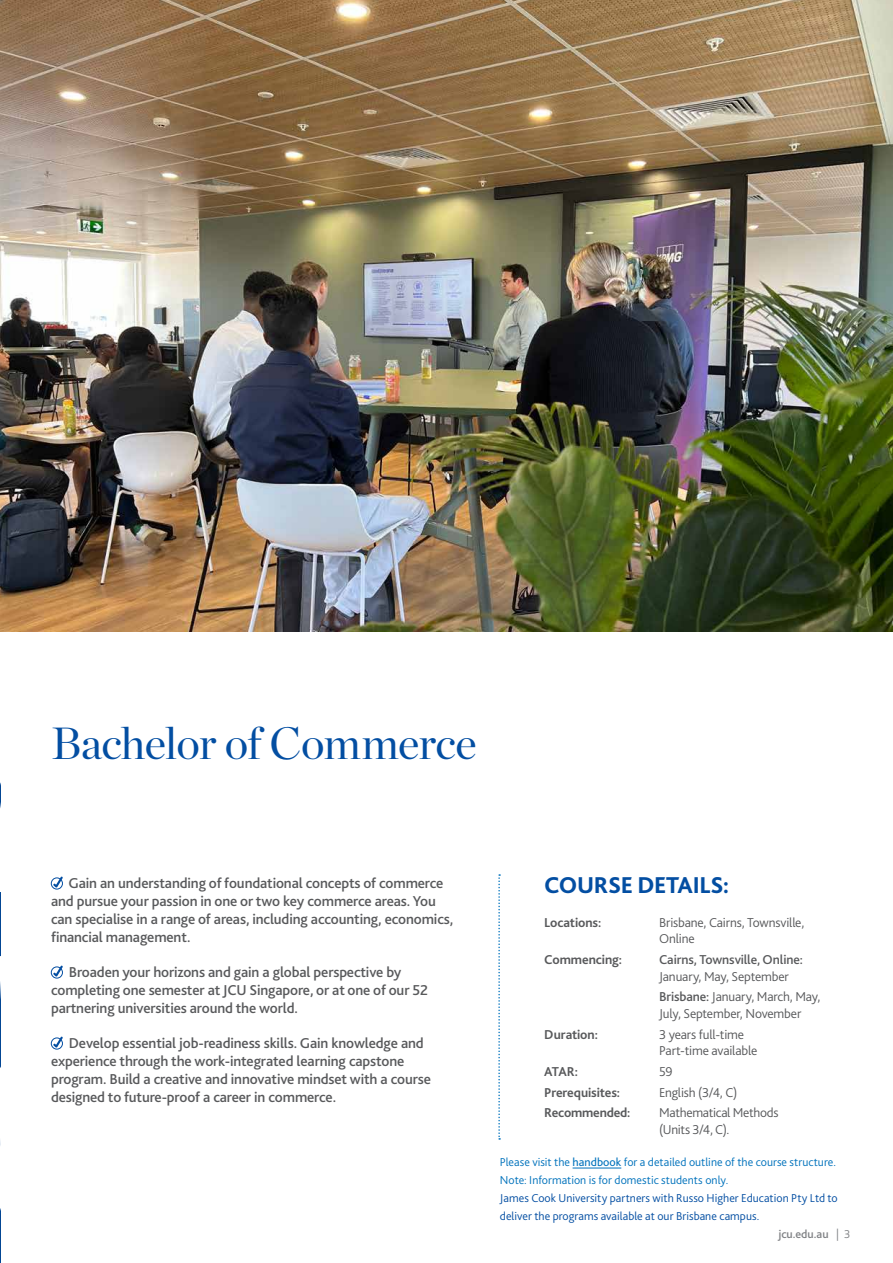
<style>
.page{position:relative;width:893px;height:1263px;background:#fff}
.page>*{position:absolute;margin:0;border:0;box-sizing:border-box;transform-origin:0 0}
.t1{font:45px "Chronicle Display";letter-spacing:-.015em;color:#034ea2}
.t2{font:800 24px "Bliss 2";letter-spacing:-.015em;color:#034ea2}
.t3{font:500 15px/18px "Bliss 2";letter-spacing:-.01em;color:#58595b}
.t4{font:300 13.5px/16.5px "Bliss 2";letter-spacing:-.015em;color:#58595b}
.t5{font:700 13.5px "Bliss 2";letter-spacing:-.01em;color:#58595b}
.t6{font:500 13.5px "Bliss 2";letter-spacing:-.01em;color:#58595b}
.t7{font:300 12px "Bliss 2";letter-spacing:.005em;color:#034ea2}
.t8{font:300 12px/18px "Bliss 2";color:#0072bc}
.t9{font:500 12px "Bliss 2";letter-spacing:-.005em;color:#808285}
.s1{font-weight:500}
.s2{font-weight:400}
.s3{font-weight:300}
</style>
<div class="page">
<svg style="left:0;top:782px;width:1px;height:481px"></svg>
<svg style="left:51px;top:876px;width:12px;height:14px"></svg>
<svg style="left:51px;top:965px;width:12px;height:14px"></svg>
<svg style="left:51px;top:1036px;width:12px;height:14px"></svg>
<img style="left:0;top:0;width:893px;height:631px">
<svg style="left:498px;top:874px;width:2px;height:266px"></svg>
<hr style="left:573px;top:1168px;width:48px;height:1px;background:#0072bc">
<h1 class="t1" style="left:51px;top:709px;width:427px">Bachelor of Commerce</h1>
<p class="t3" style="left:51px;top:874px;width:404px;text-indent:17px">Gain an understanding of foundational concepts of commerce and pursue your passion in one or two key commerce areas. You can specialise in a range of areas, including accounting, economics, financial management.</p>
<p class="t3" style="left:51px;top:963px;width:379px;text-indent:18px">Broaden your horizons and gain a global perspective by completing one semester at JCU Singapore, or at one of our 52 partnering universities around the world.</p>
<p class="t3" style="left:51px;top:1034px;width:382px;text-indent:18px">Develop essential job-readiness skills. Gain knowledge and experience through the work-integrated learning capstone program. Build a creative and innovative mindset with a course designed to future-proof a career in commerce.</p>
<h2 class="t2" style="left:544px;top:870px;width:186px">COURSE DETAILS:</h2>
<p class="t5" style="left:544px;top:914px;width:58px">Locations:</p>
<p class="t4" style="left:659px;top:914px;width:147px">Brisbane, Cairns, Townsville,<br>Online</p>
<p class="t5" style="left:544px;top:951px;width:79px">Commencing:</p>
<p class="t6" style="left:659px;top:951px;width:145px">Cairns, Townsville, Online:</p>
<p class="t4" style="left:659px;top:966px;width:163px;line-height:20.7px">January, May, September<br><span class="s1">Brisbane:</span> January, March, May,</p>
<p class="t4" style="left:659px;top:1005px;width:144px">July, September, November</p>
<p class="t5" style="left:544px;top:1026px;width:55px">Duration:</p>
<p class="t4" style="left:659px;top:1026px;width:100px">3 years full-time<br>Part-time available</p>
<p class="t5" style="left:544px;top:1063px;width:35px">ATAR:</p>
<p class="t4" style="left:659px;top:1063px;width:15px">59</p>
<p class="t5" style="left:544px;top:1084px;width:77px">Prerequisites:</p>
<p class="t4" style="left:659px;top:1084px;width:80px">English (3/4, C)</p>
<p class="t5" style="left:544px;top:1104px;width:88px">Recommended:</p>
<p class="t4" style="left:659px;top:1104px;width:121px">Mathematical Methods (Units 3/4, C).</p>
<p class="t8" style="left:500px;top:1153px;width:338px">Please visit the <span class="s2">handbook</span> for a detailed outline of the course structure.<br>Note: Information is for domestic students only.</p>
<p class="t7" style="left:500px;top:1191px;width:339px">James Cook University partners with Russo Higher Education Pty Ltd to</p>
<p class="t7" style="left:500px;top:1209px;width:261px">deliver the programs available at our Brisbane campus.</p>
<p class="t9" style="left:778px;top:1227px;width:73px">jcu.edu.au <span class="s3">| 3</span></p>
</div>
